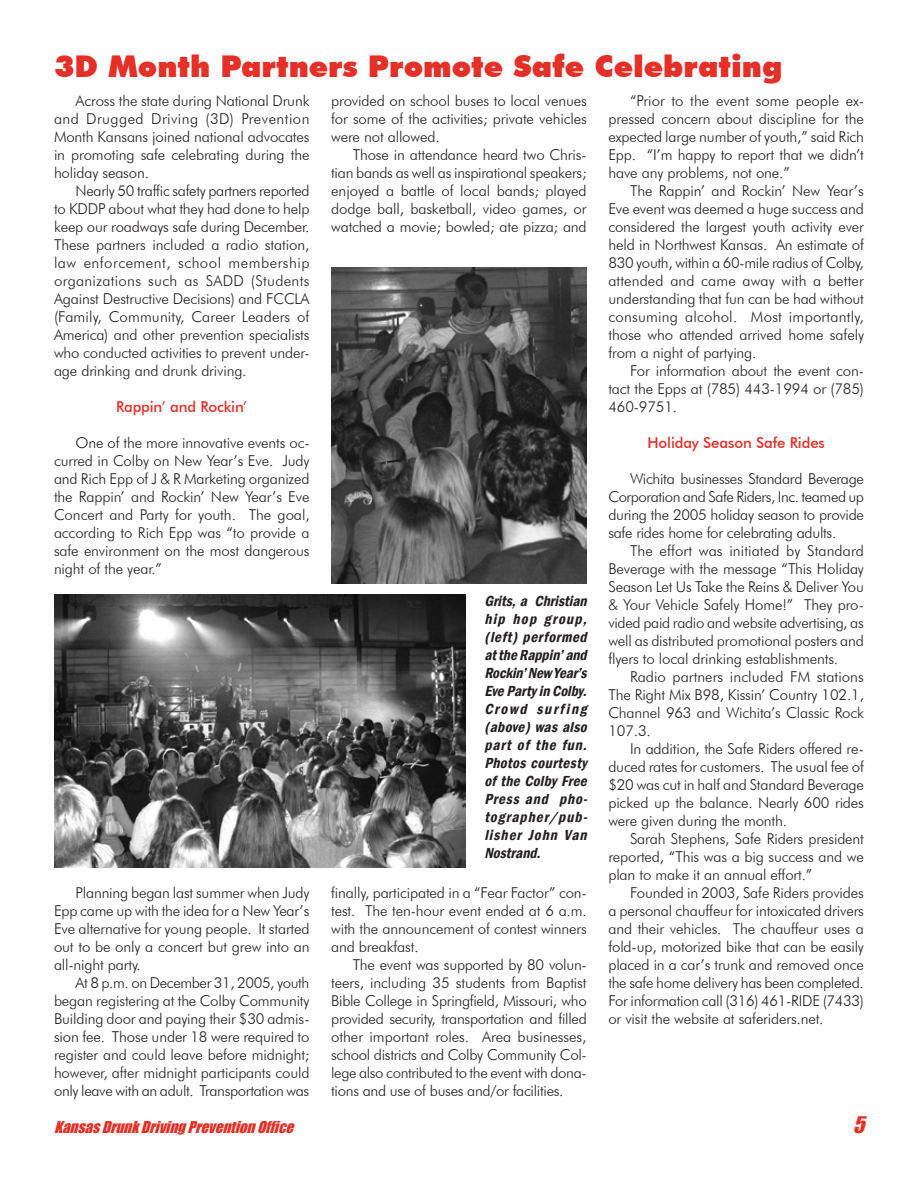
<style>
.page{position:relative;width:918px;height:1188px;background:#fff}
.page>*{position:absolute;margin:0;border:0;box-sizing:border-box;transform-origin:0 0}
.t1{font:900 30px "Futura BT";color:#e43027}
.t2{font:italic 21px "Impact";color:#e43027}
.t3{font:300 15px/18px "Futura BT";letter-spacing:-.01em;color:#231f20;text-align:justify}
.t4{font:italic 600 condensed 15px/18px "Franklin Gothic";color:#231f20;text-align:justify}
.t5{font:500 15px "Futura BT";letter-spacing:-.01em;color:#e43027}
.t6{font:italic 15px "Impact";color:#e43027}
</style>
<div class="page">
<img style="left:54px;top:595px;width:412px;height:273px">
<img style="left:331px;top:267px;width:256px;height:317px">
<h1 class="t1" style="left:54px;top:48px;width:730px">3D Month Partners Promote Safe Celebrating</h1>
<p class="t3" style="left:54px;top:91px;width:257px;text-indent:22px">Across the state during National Drunk and Drugged Driving (3D) Prevention Month Kansans joined national advocates in promoting safe celebrating during the holiday season.</p>
<p class="t3" style="left:54px;top:181px;width:257px;text-indent:22px">Nearly 50 traffic safety partners reported to KDDP about what they had done to help keep our roadways safe during December.<br>These partners included a radio station, law enforcement, school membership organizations such as SADD (Students Against Destructive Decisions) and FCCLA (Family, Community, Career Leaders of America) and other prevention specialists who conducted activities to prevent under&shy;age drinking and drunk driving.</p>
<p class="t5" style="left:116px;top:397px;width:133px">Rappin’ and Rockin’</p>
<p class="t3" style="left:54px;top:433px;width:257px;text-indent:22px">One of the more innovative events oc&shy;curred in Colby on New Year’s Eve. Judy and Rich Epp of J &amp; R Marketing organized the Rappin’ and Rockin’ New Year’s Eve Concert and Party for youth. The goal, according to Rich Epp was “to provide a safe environment on the most dangerous night of the year.”</p>
<p class="t3" style="left:331px;top:91px;width:257px">provided on school buses to local venues for some of the activities; private vehicles were not allowed.</p>
<p class="t3" style="left:331px;top:145px;width:257px;text-indent:22px">Those in attendance heard two Chris&shy;tian bands as well as inspirational speakers; enjoyed a battle of local bands; played dodge ball, basketball, video games, or watched a movie; bowled; ate pizza; and</p>
<p class="t3" style="left:608px;top:91px;width:257px;text-indent:22px">“Prior to the event some people ex&shy;pressed concern about discipline for the expected large number of youth,” said Rich Epp. “I’m happy to report that we didn’t have any problems, not one.”</p>
<p class="t3" style="left:608px;top:181px;width:257px;text-indent:22px">The Rappin’ and Rockin’ New Year’s Eve event was deemed a huge success and considered the largest youth activity ever held in Northwest Kansas. An estimate of 830 youth, within a 60-mile radius of Colby, attended and came away with a better understanding that fun can be had without consuming alcohol. Most importantly, those who attended arrived home safely from a night of partying.</p>
<p class="t3" style="left:608px;top:361px;width:257px;text-indent:22px">For information about the event con&shy;tact the Epps at (785) 443-1994 or (785)<br>460-9751.</p>
<p class="t5" style="left:647px;top:433px;width:179px">Holiday Season Safe Rides</p>
<p class="t3" style="left:608px;top:469px;width:257px;text-indent:22px">Wichita businesses Standard Beverage Corporation and Safe Riders, Inc. teamed up during the 2005 holiday season to provide safe rides home for celebrating adults.</p>
<p class="t3" style="left:608px;top:541px;width:257px;text-indent:22px">The effort was initiated by Standard Beverage with the message “This Holiday Season Let Us Take the Reins &amp; Deliver You &amp; Your Vehicle Safely Home!” They pro&shy;vided paid radio and website advertising, as well as distributed promotional posters and flyers to local drinking establishments.</p>
<p class="t3" style="left:608px;top:667px;width:257px;text-indent:22px">Radio partners included FM stations The Right Mix B98, Kissin’ Country 102.1, Channel 963 and Wichita’s Classic Rock 107.3.</p>
<p class="t3" style="left:608px;top:739px;width:257px;text-indent:22px">In addition, the Safe Riders offered re&shy;duced rates for customers. The usual fee of $20 was cut in half and Standard Beverage picked up the balance. Nearly 600 rides were given during the month.</p>
<p class="t3" style="left:608px;top:829px;width:257px;text-indent:22px">Sarah Stephens, Safe Riders president reported, “This was a big success and we plan to make it an annual effort.”</p>
<p class="t3" style="left:608px;top:883px;width:257px;text-indent:22px">Founded in 2003, Safe Riders provides a personal chauffeur for intoxicated drivers and their vehicles. The chauffeur uses a fold-up, motorized bike that can be easily placed in a car’s trunk and removed once the safe home delivery has been completed.<br>For information call (316) 461-RIDE (7433) or visit the website at saferiders.net.</p>
<p class="t4" style="left:484px;top:591px;width:108px">Grits,a Christian hip hop group, (left) performed attheRappin’and Rockin’New Year’s EvePartyinColby.<br>Crowd surfing (above)wasalso part of the fun.<br>Photoscourtesty oftheColbyFree Press and pho&shy;tographer/pub&shy;lisher John Van Nostrand.</p>
<p class="t3" style="left:331px;top:883px;width:257px">finally, participated in a “Fear Factor” con&shy;test. The ten-hour event ended at 6 a.m. with the announcement of contest winners and breakfast.</p>
<p class="t3" style="left:331px;top:955px;width:257px;text-indent:22px">The event was supported by 80 volun&shy;teers, including 35 students from Baptist Bible College in Springfield, Missouri, who provided security, transportation and filled other important roles. Area businesses, school districts and Colby Community Col&shy;lege also contributed to the event with dona&shy;tions and use of buses and/or facilities.</p>
<p class="t3" style="left:54px;top:883px;width:257px;text-indent:22px">Planning began last summer when Judy Epp came up with the idea for a New Year’s Eve alternative for young people. It started out to be only a concert but grew into an all-night party.</p>
<p class="t3" style="left:54px;top:973px;width:257px;text-indent:22px">At 8 p.m. on December 31, 2005, youth began registering at the Colby Community Building door and paying their $30 admis&shy;sion fee. Those under 18 were required to register and could leave before midnight; however, after midnight participants could only leave with an adult. Transportation was</p>
<p class="t6" style="left:54px;top:1115px;width:247px">KansasDrunkDrivingPreventionOffice</p>
<h2 class="t2" style="left:853px;top:1108px;width:21px">5</h2>
</div>
